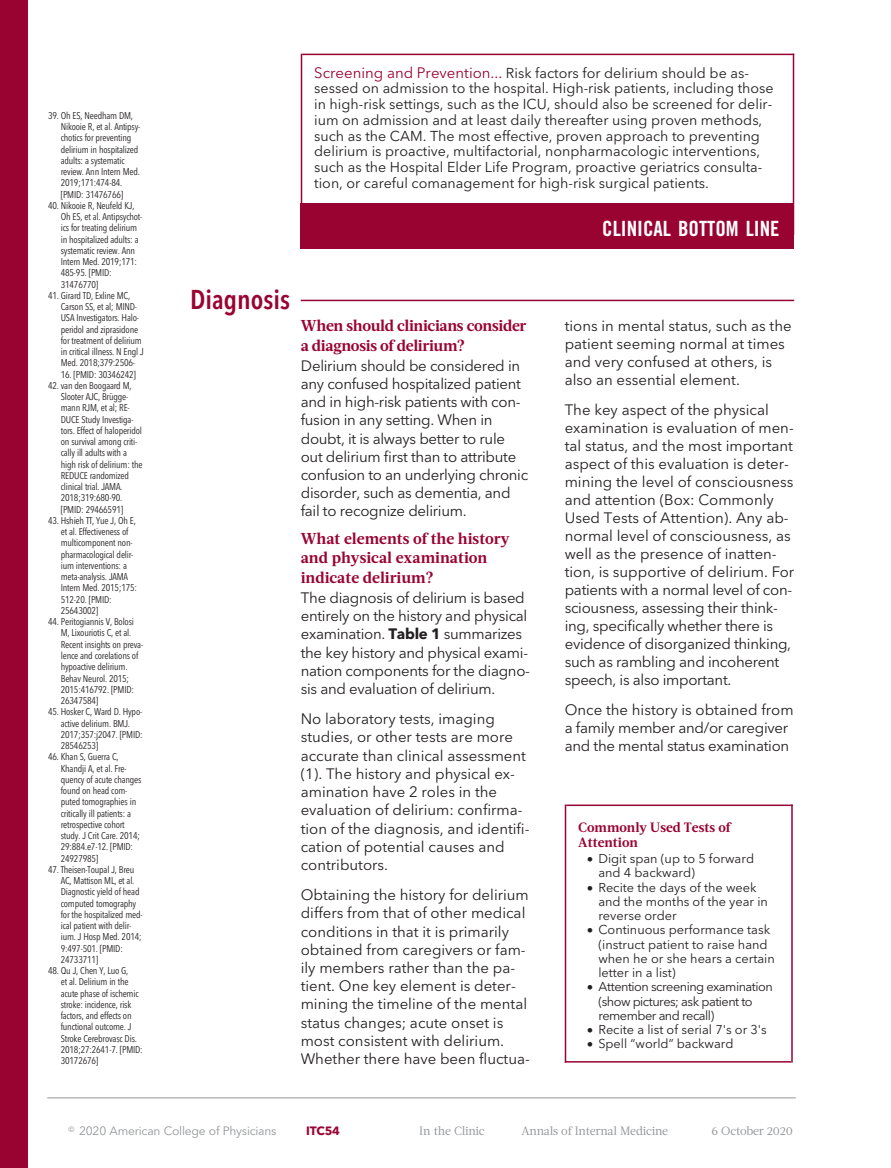
<style>
.page{position:relative;width:891px;height:1168px;background:#fff}
.page>*{position:absolute;margin:0;border:0;box-sizing:border-box;transform-origin:0 0}
.t1{font:600 condensed 27px "Avenir Next LT Pro";color:#990332}
.t2{font:21px "Trade Gothic Bold Cond Twenty";color:#fff}
.t3{font:700 15.75px/19.6px "Acta";color:#990332}
.t4{font:700 15.75px/19.6px "Acta";letter-spacing:-.02em;color:#990332}
.t5{font:15px/18px "Avenir Next LT Pro";color:#231f20}
.t6{font:15px/18.1px "Avenir Next LT Pro";letter-spacing:-.02em;color:#231f20}
.t7{font:14.25px/15.8px "Avenir Next LT Pro";color:#231f20}
.t8{font:700 13.5px/15.8px "Acta";color:#990332}
.t9{font:12.75px/14.2px "Avenir Next LT Pro";color:#231f20}
.t10{font:12.75px/14.2px "Avenir Next LT Pro";letter-spacing:-.04em;color:#231f20}
.t11{font:12px "Acta";letter-spacing:-.02em;color:#939598}
.t12{font:12px "Avenir Next LT Pro";letter-spacing:-.02em;color:#939598}
.t13{font:700 12px "Avenir Next LT Pro";letter-spacing:-.02em;color:#990332}
.t14{font:condensed 9.75px/11.2px "Avenir Next LT Pro";letter-spacing:-.02em;color:#231f20}
.s1{font-size:15px;color:#990332}
.s2{font-weight:700}
</style>
<div class="page">
<div style="left:0;top:0;width:28px;height:1168px;background:#990332"></div>
<div style="left:301px;top:204px;width:493px;height:45px;background:#990332"></div>
<hr style="left:301px;top:300px;width:493px;height:1px;background:#990332">
<hr style="left:565px;top:804px;width:1px;height:258px;background:#990332">
<hr style="left:566px;top:804px;width:227px;height:2px;background:#990332">
<hr style="left:791px;top:804px;width:2px;height:258px;background:#990332">
<hr style="left:565px;top:1061px;width:226px;height:1px;background:#990332">
<hr style="left:301px;top:54px;width:1px;height:181px;background:#990332">
<hr style="left:302px;top:54px;width:492px;height:1px;background:#990332">
<hr style="left:793px;top:54px;width:1px;height:181px;background:#990332">
<hr style="left:47px;top:1097px;width:749px;height:1px;background:#939598">
<p class="t14" style="left:61px;top:111px;width:81px;text-indent:-13px">39. Oh ES, Needham DM,<br>Nikooie R, et al. Antipsy&shy;chotics for preventing delirium in hospitalized adults: a systematic review. Ann Intern Med.<br>2019;171:474-84. [PMID: 31476766]</p>
<p class="t14" style="left:61px;top:201px;width:83px;text-indent:-13px">40. Nikooie R, Neufeld KJ,<br>Oh ES, et al. Antipsychot&shy;ics for treating delirium in hospitalized adults: a systematic review. Ann<br>Intern Med. 2019;171:<br>485-95. [PMID:<br>31476770]</p>
<p class="t14" style="left:61px;top:291px;width:85px;text-indent:-13px">41. Girard TD, Exline MC,<br>Carson SS, et al; MIND-<br>USA Investigators. Halo&shy;peridol and ziprasidone for treatment of delirium in critical illness. N Engl J<br>Med. 2018;379:2506-</p>
<p class="t14" style="left:61px;top:369px;width:77px">16. [PMID: 30346242]</p>
<p class="t14" style="left:61px;top:381px;width:83px;text-indent:-13px">42. van den Boogaard M,<br>Slooter AJC, Bru¨gge&shy;mann RJM, et al; RE-<br>DUCE Study Investiga&shy;tors. Effect of haloperidol on survival among criti&shy;cally ill adults with a high risk of delirium: the<br>REDUCE randomized clinical trial. JAMA.<br>2018;319:680-90. [PMID: 29466591]</p>
<p class="t14" style="left:61px;top:516px;width:78px;text-indent:-13px">43. Hshieh TT, Yue J, Oh E, et al. Effectiveness of multicomponent non&shy;pharmacological delir&shy;ium interventions: a meta-analysis. JAMA<br>Intern Med. 2015;175:<br>512-20. [PMID:<br>25643002]</p>
<p class="t14" style="left:61px;top:617px;width:84px;text-indent:-13px">44. Peritogiannis V, Bolosi<br>M, Lixouriotis C, et al.<br>Recent insights on preva&shy;lence and corelations of hypoactive delirium.<br>Behav Neurol. 2015;<br>2015:416792. [PMID:<br>26347584]</p>
<p class="t14" style="left:61px;top:707px;width:83px;text-indent:-13px">45. Hosker C, Ward D. Hypo&shy;active delirium. BMJ.<br>2017;357:j2047. [PMID:<br>28546253]</p>
<p class="t14" style="left:61px;top:752px;width:82px;text-indent:-13px">46. Khan S, Guerra C,<br>Khandji A, et al. Fre&shy;quency of acute changes found on head com&shy;puted tomographies in critically ill patients: a retrospective cohort study. J Crit Care. 2014;<br>29:884.e7-12. [PMID:<br>24927985]</p>
<p class="t14" style="left:61px;top:864px;width:83px;text-indent:-13px">47. Theisen-Toupal J, Breu<br>AC, Mattison ML, et al.<br>Diagnostic yield of head computed tomography for the hospitalized med&shy;ical patient with delir&shy;ium. J Hosp Med. 2014;<br>9:497-501. [PMID:<br>24733711]</p>
<p class="t14" style="left:61px;top:966px;width:84px;text-indent:-13px">48. Qu J, Chen Y, Luo G,<br>et al. Delirium in the acute phase of ischemic stroke: incidence, risk factors, and effects on functional outcome. J<br>Stroke Cerebrovasc Dis.<br>2018;27:2641-7. [PMID:<br>30172676]</p>
<p class="t7" style="left:314px;top:66px;width:461px"><span class="s1">Screening and Prevention...</span> Risk factors for delirium should be as&shy;sessed on admission to the hospital. High-risk patients, including those in high-risk settings, such as the ICU, should also be screened for delir&shy;ium on admission and at least daily thereafter using proven methods, such as the CAM. The most effective, proven approach to preventing delirium is proactive, multifactorial, nonpharmacologic interventions, such as the Hospital Elder Life Program, proactive geriatrics consulta&shy;tion, or careful comanagement for high-risk surgical patients.</p>
<h2 class="t2" style="left:602px;top:221px;width:179px">CLINICAL BOTTOM LINE</h2>
<h1 class="t1" style="left:190px;top:288px;width:102px">Diagnosis</h1>
<h3 class="t4" style="left:301px;top:317px;width:227px">When should clinicians consider a diagnosis of delirium?</h3>
<p class="t6" style="left:301px;top:358px;width:229px">Delirium should be considered in any confused hospitalized patient and in high-risk patients with con&shy;fusion in any setting. When in doubt, it is always better to rule out delirium first than to attribute confusion to an underlying chronic disorder, such as dementia, and fail to recognize delirium.</p>
<h3 class="t3" style="left:301px;top:530px;width:210px">What elements of the history and physical examination indicate delirium?</h3>
<h3 class="t6" style="left:301px;top:590px;width:231px">The diagnosis of delirium is based entirely on the history and physical examination. <span class="s2">Table 1</span> summarizes the key history and physical exami&shy;nation components for the diagno&shy;sis and evaluation of delirium.</h3>
<p class="t5" style="left:301px;top:711px;width:230px">No laboratory tests, imaging studies, or other tests are more accurate than clinical assessment (1). The history and physical ex&shy;amination have 2 roles in the evaluation of delirium: confirma&shy;tion of the diagnosis, and identifi&shy;cation of potential causes and contributors.</p>
<p class="t5" style="left:301px;top:887px;width:231px">Obtaining the history for delirium differs from that of other medical conditions in that it is primarily obtained from caregivers or fam&shy;ily members rather than the pa&shy;tient. One key element is deter&shy;mining the timeline of the mental status changes; acute onset is most consistent with delirium.<br>Whether there have been fluctua-</p>
<h3 class="t5" style="left:565px;top:318px;width:228px">tions in mental status, such as the patient seeming normal at times and very confused at others, is also an essential element.</h3>
<p class="t5" style="left:565px;top:402px;width:231px">The key aspect of the physical examination is evaluation of men&shy;tal status, and the most important aspect of this evaluation is deter&shy;mining the level of consciousness and attention (Box: Commonly Used Tests of Attention). Any ab&shy;normal level of consciousness, as well as the presence of inatten&shy;tion, is supportive of delirium. For patients with a normal level of con&shy;sciousness, assessing their think&shy;ing, specifically whether there is evidence of disorganized thinking, such as rambling and incoherent speech, is also important.</p>
<h3 class="t6" style="left:565px;top:702px;width:230px">Once the history is obtained from a family member and/or caregiver and the mental status examination</h3>
<h3 class="t8" style="left:578px;top:820px;width:154px">Commonly Used Tests of<br>Attention</h3>
<h3 class="t9" style="left:598px;top:852px;width:157px;text-indent:-11px">• Digit span (up to 5 forward and 4 backward)</h3>
<h3 class="t9" style="left:598px;top:881px;width:171px;text-indent:-11px">• Recite the days of the week and the months of the year in reverse order</h3>
<h3 class="t9" style="left:598px;top:924px;width:178px;text-indent:-11px">• Continuous performance task (instruct patient to raise hand when he or she hears a certain letter in a list)</h3>
<h3 class="t10" style="left:598px;top:981px;width:176px;text-indent:-11px">• Attention screening examination (show pictures; ask patient to remember and recall)</h3>
<h3 class="t9" style="left:587px;top:1023px;width:181px">• Recite a list of serial 7's or 3's</h3>
<h3 class="t9" style="left:587px;top:1038px;width:148px">• Spell “world” backward</h3>
<p class="t12" style="left:79px;top:1126px;width:199px">2020 American College of Physicians</p>
<p class="t13" style="left:306px;top:1126px;width:35px">ITC54</p>
<p class="t11" style="left:419px;top:1126px;width:67px">In the Clinic</p>
<p class="t11" style="left:521px;top:1126px;width:148px">Annals of Internal Medicine</p>
<p class="t11" style="left:712px;top:1126px;width:83px">6 October 2020</p>
</div>
